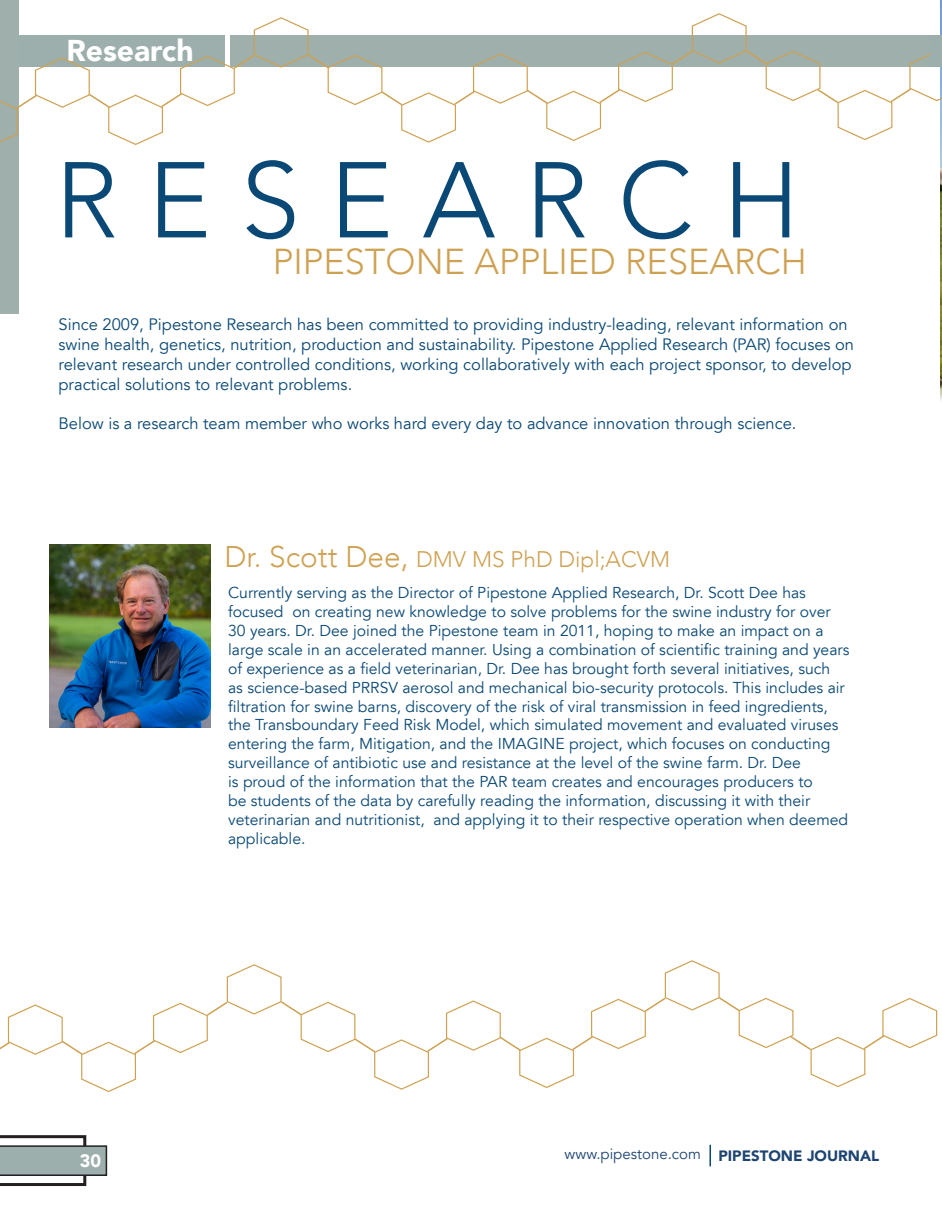
<style>
.page{position:relative;width:942px;height:1212px;background:#fff}
.page>*{position:absolute;margin:0;border:0;box-sizing:border-box;transform-origin:0 0}
.t1{font:300 106.35px "Avenir LT";letter-spacing:.28em;color:#0a4875}
.t2{font:300 36px "Avenir LT";color:#cea152}
.t3{font:900 30px "Avenir LT";color:#fff}
.t4{font:300 22.5px "Avenir LT";color:#cea152}
.t5{font:900 18px "Avenir LT";color:#fff}
.t6{font:16.5px/19.8px "Avenir LT";color:#0a4875}
.t7{font:15.75px/18.9px "Avenir LT";color:#0a4875}
.t8{font:15px "Avenir LT";color:#1e4471}
.s1{font-size:29.85px}
.s2{font-weight:900}
</style>
<div class="page">
<hr style="left:709px;top:1144px;width:2px;height:22px;background:#074975">
<svg style="left:0;top:1135px;width:107px;height:50px"></svg>
<div style="left:0;top:0;width:19px;height:313px;background:#9eafac"></div>
<img style="left:940px;top:0;width:1px;height:401px">
<svg style="left:0;top:12px;width:941px;height:135px"></svg>
<div style="left:930px;top:35px;width:11px;height:32px;background:#9dafac"></div>
<img style="left:50px;top:544px;width:161px;height:183px">
<svg style="left:0;top:960px;width:938px;height:132px"></svg>
<h3 class="t3" style="left:66px;top:33px;width:129px">Research</h3>
<p class="t1" style="left:55px;top:138px;width:746px">RESEARCH</p>
<p class="t2" style="left:273px;top:241px;width:535px">PIPESTONE APPLIED RESEARCH</p>
<p class="t6" style="left:58px;top:315px;width:797px">Since 2009, Pipestone Research has been committed to providing industry-leading, relevant information on swine health, genetics, nutrition, production and sustainability. Pipestone Applied Research (PAR) focuses on relevant research under controlled conditions, working collaboratively with each project sponsor, to develop practical solutions to relevant problems.</p>
<p class="t6" style="left:58px;top:414px;width:739px">Below is a research team member who works hard every day to advance innovation through science.</p>
<p class="t5" style="left:80px;top:1149px;width:23px">30</p>
<p class="t4" style="left:224px;top:545px;width:447px"><span class="s1">Dr. Scott Dee,</span> DMV MS PhD Dipl;ACVM</p>
<p class="t7" style="left:228px;top:583px;width:623px">Currently serving as the Director of Pipestone Applied Research, Dr. Scott Dee has focused on creating new knowledge to solve problems for the swine industry for over 30 years. Dr. Dee joined the Pipestone team in 2011, hoping to make an impact on a large scale in an accelerated manner. Using a combination of scientific training and years of experience as a field veterinarian, Dr. Dee has brought forth several initiatives, such<br>as science-based PRRSV aerosol and mechanical bio-security protocols. This includes air filtration for swine barns, discovery of the risk of viral transmission in feed ingredients, the Transboundary Feed Risk Model, which simulated movement and evaluated viruses entering the farm, Mitigation, and the IMAGINE project, which focuses on conducting surveillance of antibiotic use and resistance at the level of the swine farm. Dr. Dee<br>is proud of the information that the PAR team creates and encourages producers to<br>be students of the data by carefully reading the information, discussing it with their veterinarian and nutritionist, and applying it to their respective operation when deemed applicable.</p>
<p class="t8" style="left:564px;top:1145px;width:316px">www.pipestone.com <span class="s2">PIPESTONE JOURNAL</span></p>
</div>
